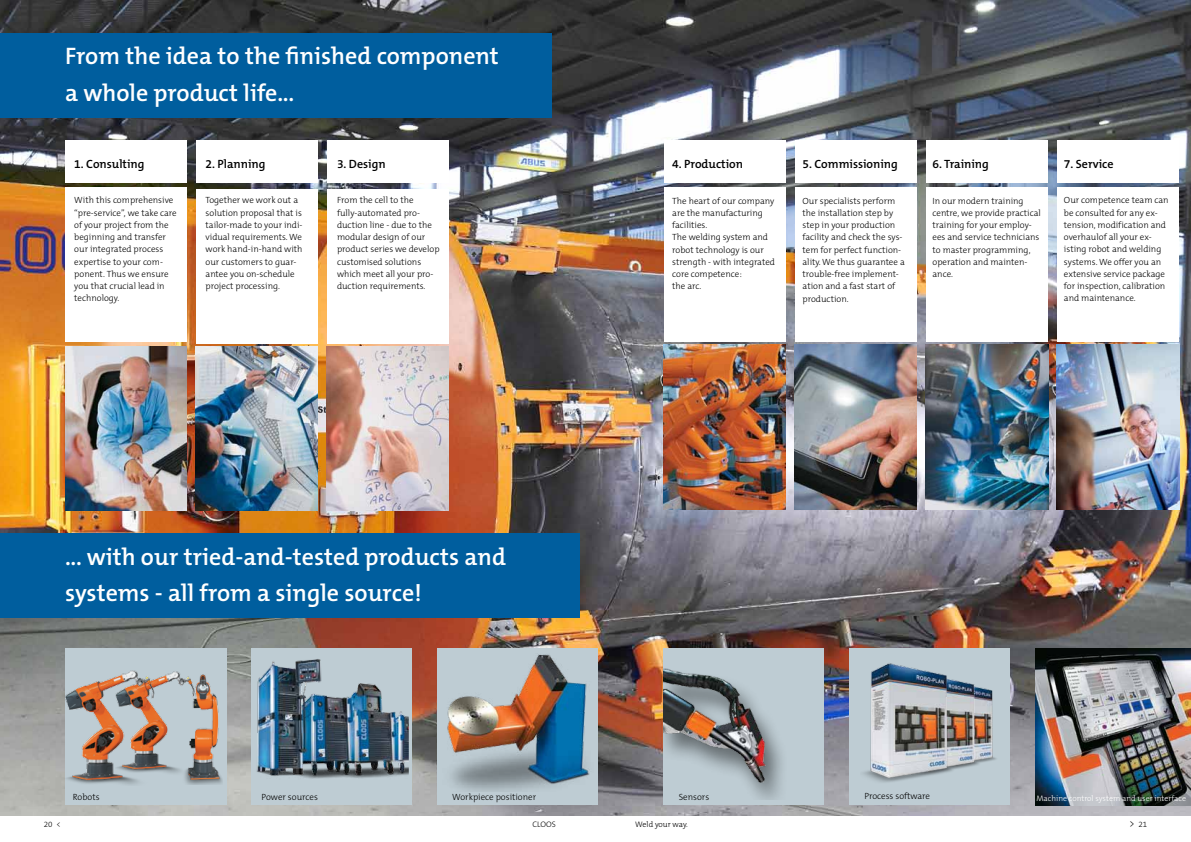
<style>
.page{position:relative;width:1191px;height:842px;background:#fff}
.page>*{position:absolute;margin:0;border:0;box-sizing:border-box;transform-origin:0 0}
.t1{font:600 24px/36px "The Mix B6";color:#fff}
.t2{font:600 12px "The Mix B6";color:#000}
.t3{font:300 9px/12.2px "The Mix B3";color:#000}
.t4{font:300 8px "The Mix B3";color:#fff}
.t5{font:300 8px "The Mix B3";color:#000}
.s1{font-size:10px}
</style>
<div class="page">
<img style="left:0;top:0;width:1191px;height:815px">
<div style="left:0;top:33px;width:552px;height:84px;background:#005e9e"></div>
<img style="left:65px;top:347px;width:122px;height:164px">
<img style="left:663px;top:344px;width:122px;height:165px">
<img style="left:196px;top:347px;width:121px;height:164px">
<img style="left:327px;top:347px;width:121px;height:164px">
<div style="left:65px;top:187px;width:122px;height:155px;background:#fff"></div>
<div style="left:196px;top:190px;width:121px;height:154px;background:#fff"></div>
<div style="left:65px;top:140px;width:122px;height:42px;background:#fff"></div>
<div style="left:196px;top:140px;width:121px;height:42px;background:#fff"></div>
<div style="left:327px;top:190px;width:121px;height:154px;background:#fff"></div>
<div style="left:327px;top:140px;width:121px;height:42px;background:#fff"></div>
<div style="left:663px;top:140px;width:122px;height:42px;background:#fff"></div>
<div style="left:794px;top:140px;width:122px;height:42px;background:#fff"></div>
<div style="left:925px;top:140px;width:122px;height:42px;background:#fff"></div>
<div style="left:1056px;top:140px;width:122px;height:42px;background:#fff"></div>
<div style="left:663px;top:187px;width:122px;height:155px;background:#fff"></div>
<div style="left:794px;top:187px;width:122px;height:155px;background:#fff"></div>
<div style="left:925px;top:187px;width:122px;height:155px;background:#fff"></div>
<div style="left:1056px;top:187px;width:122px;height:155px;background:#fff"></div>
<div style="left:0;top:533px;width:579px;height:84px;background:#005e9e"></div>
<div style="left:65px;top:648px;width:161px;height:157px;background:#beccd3"></div>
<img style="left:155px;top:671px;width:20px;height:102px">
<img style="left:62px;top:637px;width:93px;height:149px">
<img style="left:175px;top:671px;width:47px;height:113px">
<div style="left:251px;top:648px;width:161px;height:157px;background:#beccd3"></div>
<div style="left:437px;top:648px;width:160px;height:157px;background:#beccd3"></div>
<img style="left:256px;top:659px;width:153px;height:120px">
<img style="left:447px;top:654px;width:143px;height:137px">
<div style="left:663px;top:648px;width:161px;height:157px;background:#beccd3"></div>
<div style="left:849px;top:648px;width:160px;height:157px;background:#beccd3"></div>
<img style="left:663px;top:668px;width:119px;height:129px">
<img style="left:981px;top:687px;width:15px;height:76px">
<img style="left:955px;top:680px;width:26px;height:89px">
<img style="left:863px;top:663px;width:92px;height:119px">
<img style="left:1035px;top:648px;width:156px;height:157px">
<img style="left:794px;top:344px;width:122px;height:166px">
<img style="left:925px;top:344px;width:123px;height:166px">
<img style="left:1056px;top:344px;width:123px;height:166px">
<h1 class="t1" style="left:65px;top:39px;width:435px">From the idea to the finished component a whole product life...</h1>
<h2 class="t2" style="left:74px;top:157px;width:72px">1. Consulting</h2>
<h2 class="t2" style="left:206px;top:157px;width:61px">2. Planning</h2>
<h2 class="t2" style="left:337px;top:157px;width:50px">3. Design</h2>
<h2 class="t2" style="left:672px;top:157px;width:72px">4. Production</h2>
<h2 class="t2" style="left:802px;top:157px;width:97px">5. Commissioning</h2>
<h2 class="t2" style="left:932px;top:157px;width:58px">6. Training</h2>
<h2 class="t2" style="left:1064px;top:157px;width:51px">7. Service</h2>
<p class="t3" style="left:74px;top:194px;width:104px">With this comprehensive “pre-service”, we take care of your project from the beginning and transfer our integrated process expertise to your com&shy;ponent. Thus we ensure you that crucial lead in technology.</p>
<p class="t3" style="left:206px;top:194px;width:98px">Together we work out a solution proposal that is tailor-made to your indi&shy;vidual requirements. We work hand-in-hand with our customers to guar&shy;antee you on-schedule project processing.</p>
<p class="t3" style="left:337px;top:194px;width:104px">From the cell to the fully-automated pro&shy;duction line - due to the modular design of our product series we develop customised solutions which meet all your pro&shy;duction requirements.</p>
<p class="t3" style="left:672px;top:195px;width:104px">The heart of our company are the manufacturing facilities.<br>The welding system and robot technology is our strength - with integrated core competence:<br>the arc.</p>
<p class="t3" style="left:802px;top:195px;width:104px">Our specialists perform the installation step by step in your production facility and check the sys&shy;tem for perfect function&shy;ality. We thus guarantee a trouble-free implement&shy;ation and a fast start of production.</p>
<p class="t3" style="left:932px;top:195px;width:110px">In our modern training centre, we provide practical training for your employ&shy;ees and service technicians to master programming, operation and mainten&shy;ance.</p>
<p class="t3" style="left:1064px;top:195px;width:106px">Our competence team can be consulted for any ex&shy;tension, modification and overhaulof all your ex&shy;isting robot and welding systems. We offer you an extensive service package for inspection, calibration and maintenance.</p>
<h1 class="t1" style="left:65px;top:539px;width:442px">... with our tried-and-tested products and systems - all from a single source!</h1>
<p class="t3" style="left:73px;top:791px;width:28px">Robots</p>
<p class="t3" style="left:262px;top:791px;width:58px">Power sources</p>
<p class="t3" style="left:452px;top:791px;width:86px">Workpiece positioner</p>
<p class="t3" style="left:678px;top:791px;width:32px">Sensors</p>
<p class="t3" style="left:864px;top:790px;width:67px">Process software</p>
<p class="t4" style="left:1036px;top:794px;width:151px">Machine control system and user interface</p>
<p class="t5" style="left:44px;top:820px;width:19px">20 &lt;</p>
<p class="t5" style="left:532px;top:820px;width:25px">CLOOS</p>
<p class="t5" style="left:635px;top:820px;width:54px">Weld your way.</p>
<p class="t5" style="left:1129px;top:820px;width:20px"><span class="s1">&gt;</span> 21</p>
</div>
